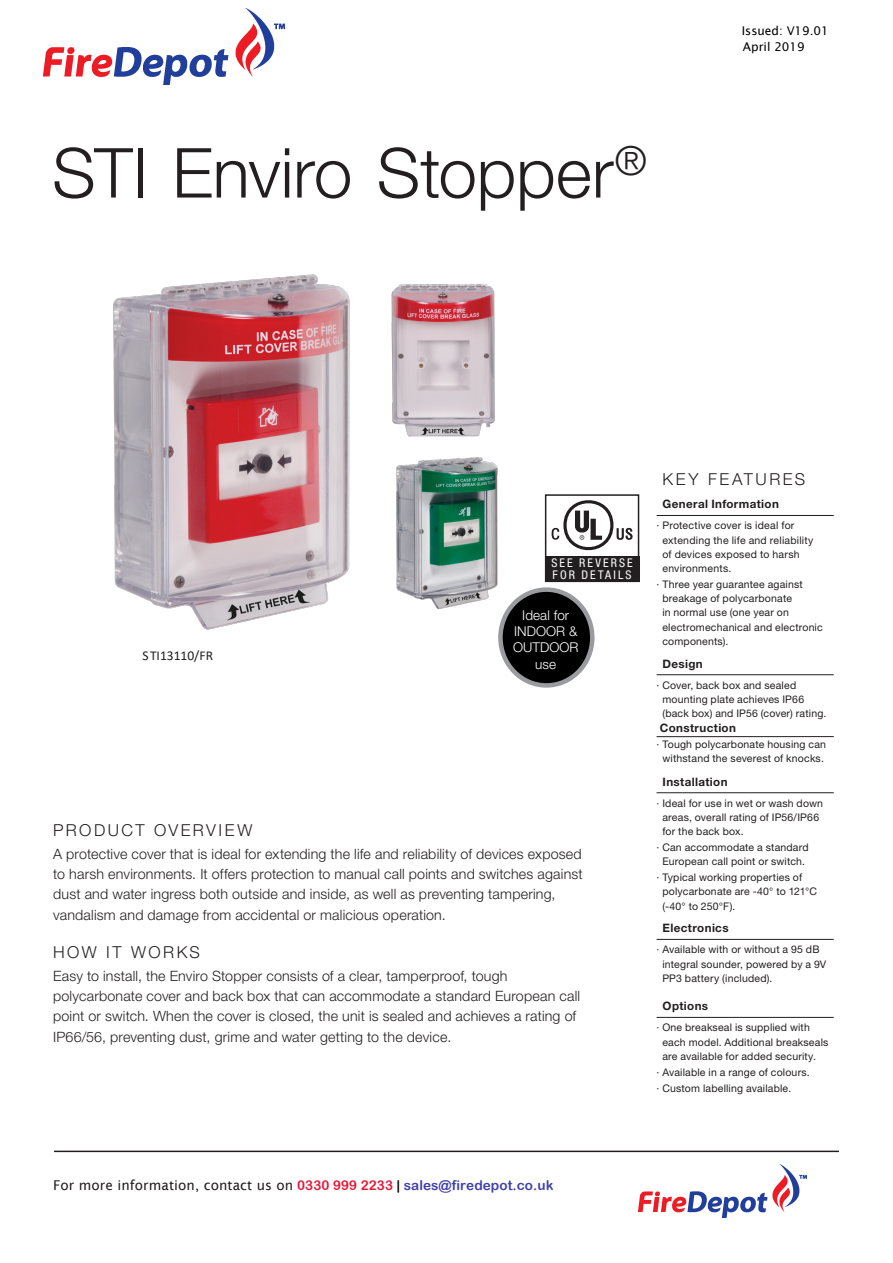
<style>
.page{position:relative;width:893px;height:1263px;background:#fff}
.page>*{position:absolute;margin:0;border:0;box-sizing:border-box;transform-origin:0 0}
.head_1{font:300 69px "Helvetica Neue LT Std";letter-spacing:-.005em;color:#231f20}
.head_3{font:300 16.5px "Helvetica Neue LT Std";letter-spacing:.15em;color:#231f20}
.text_1{font:300 14.25px/20.2px "Helvetica Neue LT Std";letter-spacing:.015em;color:#231f20}
.t1{font:13.5px "Lucida Sans";letter-spacing:.005em;color:#231f20}
.t2{font:300 13.5px "Helvetica Neue LT Std";letter-spacing:.005em;color:#fff}
.t3{font:13.5px "Calibri";color:#221e1f}
.t4{font:12px/16.4px "Lucida Sans";color:#000}
.white_text_in_tab{font:condensed 12px/12px "Helvetica Neue LT Std";letter-spacing:.175em;color:#fff}
.head4_sidebar{font:700 11.7px "Helvetica Neue LT Std";letter-spacing:.03em;color:#231f20}
.sidebar_bullet{font:700 11.7px "Helvetica Neue LT Std";letter-spacing:.03em;color:#231f20}
.sidebar_bullet-2{font:10.5px/14.2px "Helvetica Neue LT Std";letter-spacing:.02em;color:#231f20}
.head4_sidebar-2{font:10.5px/14.2px "Helvetica Neue LT Std";letter-spacing:.015em;color:#231f20}
.s1{color:#fff}
.s2{font-family:"Arial Rounded MT Bold";color:#e51836}
.s3{font-family:"Arial Rounded MT Bold";color:#000}
.s4{font-family:"Arial Rounded MT Bold";color:#4040aa}
</style>
<div class="page">
<hr style="left:657px;top:515px;width:177px;height:1px;background:#231f20">
<hr style="left:657px;top:674px;width:177px;height:1px;background:#231f20">
<hr style="left:657px;top:792px;width:177px;height:1px;background:#231f20">
<hr style="left:657px;top:939px;width:177px;height:1px;background:#231f20">
<hr style="left:657px;top:1017px;width:177px;height:1px;background:#231f20">
<img style="left:113px;top:274px;width:237px;height:356px">
<div style="left:500px;top:590px;width:92px;height:95px;background:#000;border-radius:50%"></div>
<div style="left:498px;top:587px;width:96px;height:101px;border:4px solid #999b9e;border-radius:50%"></div>
<img style="left:391px;top:284px;width:104px;height:153px">
<img style="left:396px;top:457px;width:102px;height:153px">
<div style="left:545px;top:494px;width:94px;height:88px;border:2px solid #231f20"></div>
<svg style="left:552px;top:500px;width:80px;height:50px"></svg>
<div style="left:545px;top:556px;width:94px;height:25px;background:#231f20"></div>
<hr style="left:657px;top:736px;width:177px;height:1px;background:#231f20">
<img style="left:44px;top:9px;width:241px;height:75px">
<hr style="left:54px;top:1150px;width:785px;height:2px;background:#231f20">
<img style="left:639px;top:1165px;width:167px;height:52px">
<p class="head_1" style="left:52px;top:131px;width:596px">STI Enviro Stopper<sup>®</sup></p>
<p class="t4" style="left:742px;top:23px;width:107px">Issued: V19.01<span class="s1">.01<br></span>April 2019</p>
<p class="t3" style="left:142px;top:646px;width:72px">STI13110/FR</p>
<p class="white_text_in_tab" style="left:551px;top:556px;width:83px">SEE REVERSE<br>FOR DETAILS</p>
<p class="t2" style="left:522px;top:607px;width:48px">Ideal for</p>
<p class="t2" style="left:514px;top:623px;width:65px">INDOOR &amp;</p>
<p class="t2" style="left:513px;top:639px;width:67px">OUTDOOR</p>
<p class="t2" style="left:535px;top:655px;width:22px">use</p>
<p class="head_3" style="left:53px;top:820px;width:201px">PRODUCT OVERVIEW</p>
<p class="text_1" style="left:53px;top:843px;width:531px">A protective cover that is ideal for extending the life and reliability of devices exposed to harsh environments. It offers protection to manual call points and switches against dust and water ingress both outside and inside, as well as preventing tampering, vandalism and damage from accidental or malicious operation.</p>
<p class="head_3" style="left:53px;top:942px;width:148px">HOW IT WORKS</p>
<p class="text_1" style="left:53px;top:965px;width:528px">Easy to install, the Enviro Stopper consists of a clear, tamperproof, tough polycarbonate cover and back box that can accommodate a standard European call point or switch. When the cover is closed, the unit is sealed and achieves a rating of IP66/56, preventing dust, grime and water getting to the device.</p>
<p class="head_3" style="left:663px;top:469px;width:144px">KEY FEATURES</p>
<p class="head4_sidebar" style="left:663px;top:497px;width:118px">General Information</p>
<p class="sidebar_bullet-2" style="left:662px;top:518px;width:153px;text-indent:-6px">· Protective cover is ideal for extending the life and reliability of devices exposed to harsh environments.</p>
<p class="sidebar_bullet-2" style="left:662px;top:577px;width:162px;text-indent:-6px">· Three year guarantee against breakage of polycarbonate<br>in normal use (one year on electromechanical and electronic components).</p>
<p class="head4_sidebar" style="left:663px;top:656px;width:42px">Design</p>
<p class="sidebar_bullet-2" style="left:662px;top:678px;width:165px;text-indent:-6px">· Cover, back box and sealed mounting plate achieves IP66 (back box) and IP56 (cover) rating.</p>
<p class="sidebar_bullet" style="left:660px;top:721px;width:78px">Construction</p>
<p class="sidebar_bullet-2" style="left:657px;top:737px;width:171px;text-align:center">· Tough polycarbonate housing can withstand the severest of knocks.</p>
<p class="head4_sidebar" style="left:663px;top:774px;width:67px">Installation</p>
<p class="sidebar_bullet-2" style="left:662px;top:796px;width:162px;text-indent:-6px">· Ideal for use in wet or wash down areas, overall rating of IP56/IP66 for the back box.</p>
<p class="sidebar_bullet-2" style="left:657px;top:840px;width:154px;text-align:center">· Can accommodate a standard<br>European call point or switch.</p>
<p class="sidebar_bullet-2" style="left:662px;top:870px;width:156px;text-indent:-6px">· Typical working properties of polycarbonate are -40° to 121°C (-40° to 250°F).</p>
<p class="head4_sidebar" style="left:663px;top:921px;width:68px">Electronics</p>
<p class="head4_sidebar-2" style="left:662px;top:942px;width:165px;text-indent:-6px">· Available with or without a 95 dB integral sounder, powered by a 9V<br>PP3 battery (included).</p>
<p class="head4_sidebar" style="left:663px;top:999px;width:47px">Options</p>
<p class="sidebar_bullet-2" style="left:662px;top:1020px;width:168px;text-indent:-6px">· One breakseal is supplied with each model. Additional breakseals are available for added security.</p>
<p class="sidebar_bullet-2" style="left:657px;top:1065px;width:155px">· Available in a range of colours.</p>
<p class="sidebar_bullet-2" style="left:657px;top:1080px;width:136px">· Custom labelling available.</p>
<p class="t1" style="left:53px;top:1178px;width:502px">For more information, contact us on <span class="s2">0330 999 2233</span> <span class="s3">|</span> <span class="s4">sales@firedepot.co.uk</span></p>
</div>
